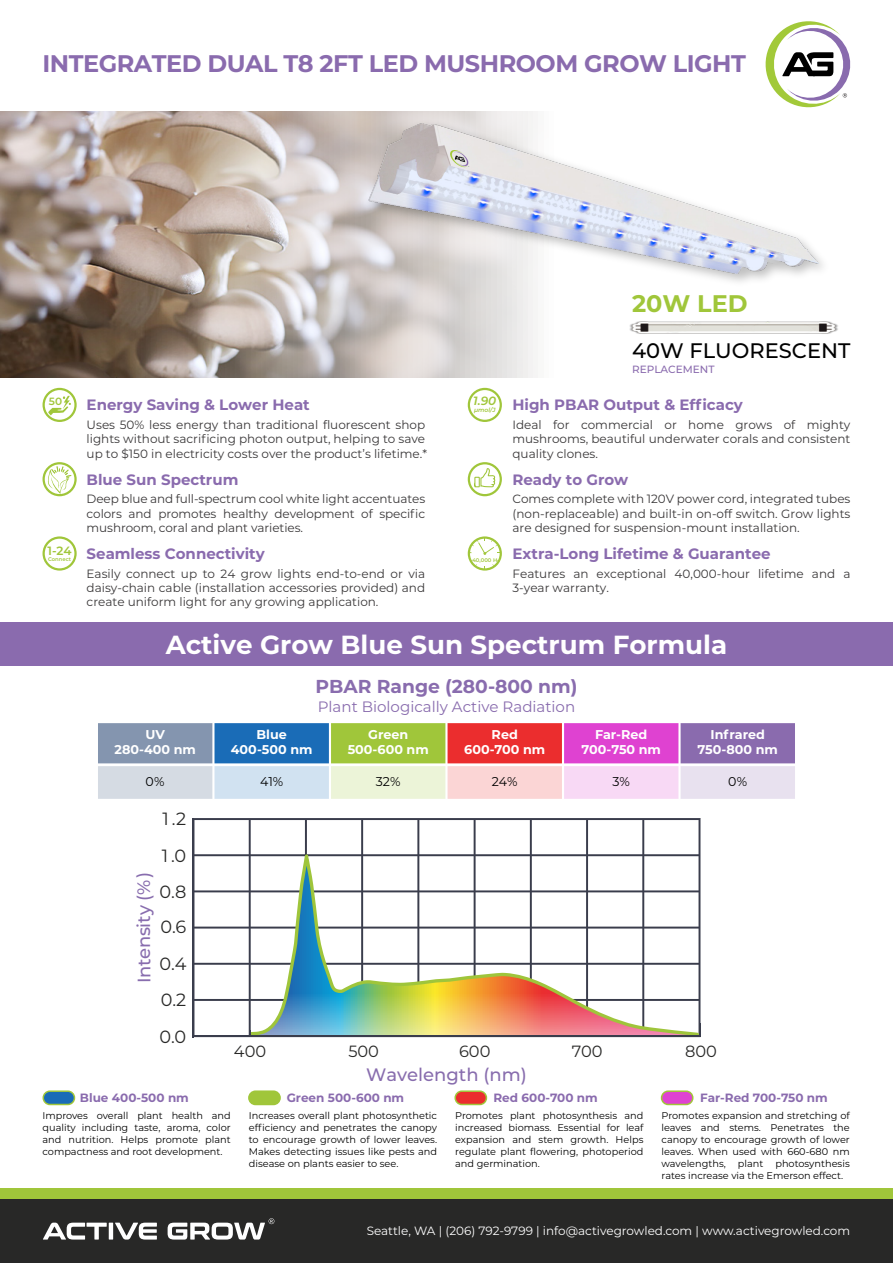
<style>
.page{position:relative;width:893px;height:1263px;background:#fff}
.page>*{position:absolute;margin:0;border:0;box-sizing:border-box;transform-origin:0 0}
.t1{font:700 26.1px "Montserrat";color:#fff}
.t2{font:700 24px "Montserrat";letter-spacing:-.02em;color:#8a6bae}
.t3{font:700 24px "Montserrat";color:#a0c63a}
.t4{font:500 21px "Montserrat";color:#000}
.t5{font:700 18.75px "Montserrat";color:#896cae}
.t6{font:500 18px "Montserrat";color:#886dae}
.t7{font:17.7px "Montserrat";color:#282827}
.t8{font:16.2px "Montserrat";color:#282827}
.t9{font:700 15px "Montserrat";color:#8a6bae}
.t10{font:15px "Montserrat";color:#896cae}
.t11{font:700 12.75px/15.3px "Montserrat";color:#fff;text-align:center}
.t12{font:12.75px "Montserrat";color:#000}
.t13{font:12px/14.4px "Montserrat";color:#3a3839;text-align:justify}
.t14{font:12px "Montserrat";color:#fff}
.t15{font:700 12px "Montserrat";color:#8a6bae}
.t16{font:italic 600 12px "Montserrat";color:#a0c63a}
.t17{font:600 12px "Montserrat";color:#a0c63a}
.t18{font:500 10.5px "Montserrat";color:#8a6bae}
.t19{font:600 10.5px "Montserrat";color:#a0c63a}
.t20{font:9.75px/12px "Montserrat";color:#000;text-align:justify}
.t21{font:italic 600 6px "Montserrat";color:#a0c63a}
.t22{font:600 5.25px "Montserrat";color:#a0c63a}
</style>
<div class="page">
<svg style="left:0;top:111px;width:538px;height:266px;background:#b4a79f"></svg>
<div style="left:0;top:1188px;width:893px;height:11px;background:#a0c63a"></div>
<div style="left:0;top:1199px;width:893px;height:64px;background:#282827"></div>
<svg style="left:43px;top:536px;width:34px;height:35px"></svg>
<svg style="left:43px;top:388px;width:34px;height:34px"></svg>
<svg style="left:468px;top:388px;width:34px;height:34px"></svg>
<svg style="left:468px;top:536px;width:34px;height:35px"></svg>
<img style="left:629px;top:321px;width:209px;height:13px">
<svg style="left:468px;top:462px;width:34px;height:34px"></svg>
<svg style="left:765px;top:21px;width:86px;height:87px"></svg>
<svg style="left:43px;top:1222px;width:64px;height:17px"></svg>
<hr style="left:109px;top:1222px;width:4px;height:17px;background:#fff">
<svg style="left:115px;top:1222px;width:42px;height:17px"></svg>
<svg style="left:168px;top:1218px;width:106px;height:21px"></svg>
<svg style="left:43px;top:462px;width:34px;height:34px"></svg>
<div style="left:0;top:623px;width:893px;height:43px;background:#8a6bae"></div>
<div style="left:43px;top:1091px;width:31px;height:13px;background:#1a6cb7;border-radius:7px"></div>
<div style="left:43px;top:1090px;width:32px;height:15px;border:2px solid #a0c63a;border-radius:7px"></div>
<div style="left:249px;top:1091px;width:31px;height:13px;background:#a0c63a;border-radius:7px"></div>
<div style="left:248px;top:1090px;width:33px;height:15px;border:2px solid #a0c63a;border-radius:7px"></div>
<div style="left:455px;top:1091px;width:31px;height:13px;background:#eb2d2e;border-radius:7px"></div>
<div style="left:454px;top:1090px;width:33px;height:15px;border:2px solid #a0c63a;border-radius:7px"></div>
<div style="left:662px;top:1091px;width:31px;height:13px;background:#df42d1;border-radius:7px"></div>
<div style="left:661px;top:1090px;width:32px;height:15px;border:2px solid #a0c63a;border-radius:7px"></div>
<div style="left:97px;top:722px;width:116px;height:43px;background:#8495af"></div>
<div style="left:213px;top:722px;width:117px;height:43px;background:#1a6cb7"></div>
<div style="left:330px;top:722px;width:116px;height:43px;background:#a0c63a"></div>
<div style="left:446px;top:722px;width:117px;height:43px;background:#eb2d2e"></div>
<div style="left:563px;top:722px;width:116px;height:43px;background:#df42d1"></div>
<div style="left:679px;top:722px;width:117px;height:43px;background:#8a6bae"></div>
<div style="left:97px;top:765px;width:116px;height:35px;background:#d5dbe3"></div>
<div style="left:213px;top:765px;width:117px;height:35px;background:#d1e2f1"></div>
<div style="left:330px;top:765px;width:116px;height:35px;background:#ecf4d8"></div>
<div style="left:446px;top:765px;width:117px;height:35px;background:#fbd5d5"></div>
<div style="left:563px;top:765px;width:116px;height:35px;background:#f8d9f5"></div>
<div style="left:679px;top:765px;width:117px;height:35px;background:#e8e1ef"></div>
<hr style="left:212px;top:721px;width:2px;height:80px;background:#fff">
<hr style="left:329px;top:721px;width:2px;height:80px;background:#fff">
<hr style="left:445px;top:721px;width:3px;height:80px;background:#fff">
<hr style="left:562px;top:721px;width:2px;height:80px;background:#fff">
<hr style="left:678px;top:721px;width:3px;height:80px;background:#fff">
<hr style="left:96px;top:763px;width:701px;height:3px;background:#fff">
<hr style="left:96px;top:721px;width:2px;height:80px;background:#fff">
<hr style="left:795px;top:721px;width:2px;height:80px;background:#fff">
<hr style="left:96px;top:721px;width:701px;height:2px;background:#fff">
<hr style="left:96px;top:799px;width:701px;height:3px;background:#fff">
<svg style="left:194px;top:818px;width:506px;height:217px"></svg>
<hr style="left:192px;top:818px;width:2px;height:219px;background:#3a3d4c">
<img style="left:247px;top:852px;width:454px;height:186px">
<hr style="left:192px;top:1035px;width:508px;height:2px;background:#3a3d4c">
<svg style="left:698px;top:1023px;width:2px;height:12px"></svg>
<img style="left:361px;top:114px;width:462px;height:177px">
<img style="left:369px;top:123px;width:449px;height:151px">
<h2 class="t2" style="left:43px;top:47px;width:705px">INTEGRATED DUAL T8 2FT LED MUSHROOM GROW LIGHT</h2>
<h2 class="t3" style="left:632px;top:286px;width:117px">20W LED</h2>
<h3 class="t4" style="left:632px;top:336px;width:220px">40W FLUORESCENT</h3>
<p class="t18" style="left:632px;top:362px;width:84px">REPLACEMENT</p>
<p class="t19" style="left:49px;top:394px;width:15px">50</p>
<p class="t16" style="left:473px;top:392px;width:25px">1.90</p>
<p class="t21" style="left:474px;top:405px;width:23px">µmol/J</p>
<p class="t9" style="left:87px;top:394px;width:225px">Energy Saving &amp; Lower Heat</p>
<p class="t9" style="left:512px;top:394px;width:232px">High PBAR Output &amp; Efficacy</p>
<p class="t17" style="left:48px;top:542px;width:25px">1-24</p>
<p class="t22" style="left:48px;top:555px;width:24px">Connect</p>
<p class="t13" style="left:87px;top:417px;width:342px;text-align:left">Uses 50% less energy than traditional fluorescent shop lights without sacrificing photon output, helping to save up to $150 in electricity costs over the product’s lifetime.*</p>
<p class="t9" style="left:87px;top:468px;width:153px">Blue Sun Spectrum</p>
<p class="t13" style="left:87px;top:491px;width:340px">Deep blue and full-spectrum cool white light accentuates colors and promotes healthy development of specific mushroom, coral and plant varieties.</p>
<p class="t13" style="left:512px;top:417px;width:339px">Ideal for commercial or home grows of mighty mushrooms, beautiful underwater corals and consistent quality clones.</p>
<p class="t9" style="left:512px;top:468px;width:117px">Ready to Grow</p>
<p class="t13" style="left:512px;top:491px;width:339px">Comes complete with 120V power cord, integrated tubes (non-replaceable) and built-in on-off switch. Grow lights are designed for suspension-mount installation.</p>
<p class="t9" style="left:87px;top:543px;width:180px">Seamless Connectivity</p>
<p class="t9" style="left:512px;top:543px;width:260px">Extra-Long Lifetime &amp; Guarantee</p>
<p class="t22" style="left:472px;top:556px;width:26px">40,000 H</p>
<p class="t13" style="left:87px;top:566px;width:340px">Easily connect up to 24 grow lights end-to-end or via daisy-chain cable (installation accessories provided) and create uniform light for any growing application.</p>
<p class="t13" style="left:512px;top:566px;width:339px">Features an exceptional 40,000-hour lifetime and a<br>3-year warranty.</p>
<h1 class="t1" style="left:166px;top:626px;width:563px">Active Grow Blue Sun Spectrum Formula</h1>
<h3 class="t5" style="left:315px;top:673px;width:264px">PBAR Range (280-800 nm)</h3>
<p class="t10" style="left:318px;top:696px;width:259px">Plant Biologically Active Radiation</p>
<p class="t11" style="left:114px;top:726px;width:83px">UV<br>280-400 nm</p>
<p class="t11" style="left:231px;top:726px;width:83px">Blue<br>400-500 nm</p>
<p class="t11" style="left:348px;top:726px;width:83px">Green<br>500-600 nm</p>
<p class="t11" style="left:464px;top:726px;width:82px">Red<br>600-700 nm</p>
<p class="t11" style="left:582px;top:726px;width:81px">Far-Red<br>700-750 nm</p>
<p class="t11" style="left:698px;top:726px;width:82px">Infrared<br>750-800 nm</p>
<p class="t12" style="left:145px;top:773px;width:21px">0%</p>
<p class="t12" style="left:260px;top:773px;width:25px">41%</p>
<p class="t12" style="left:376px;top:773px;width:26px">32%</p>
<p class="t12" style="left:492px;top:773px;width:27px">24%</p>
<p class="t12" style="left:612px;top:773px;width:19px">3%</p>
<p class="t12" style="left:728px;top:773px;width:21px">0%</p>
<h3 class="t7" style="left:163px;top:807px;width:25px">1.2</h3>
<h3 class="t7" style="left:162px;top:843px;width:26px">1.0</h3>
<h3 class="t6" style="left:131px;top:983px;width:113px;rotate:-90deg">nI net yt i s %( )</h3>
<h3 class="t7" style="left:160px;top:880px;width:28px">0.8</h3>
<h3 class="t7" style="left:161px;top:915px;width:27px">0.6</h3>
<h3 class="t7" style="left:160px;top:951px;width:28px">0.4</h3>
<h3 class="t7" style="left:161px;top:988px;width:27px">0.2</h3>
<h3 class="t7" style="left:160px;top:1024px;width:28px">0.0</h3>
<h3 class="t8" style="left:234px;top:1040px;width:34px">400</h3>
<h3 class="t8" style="left:348px;top:1040px;width:32px">500</h3>
<h3 class="t8" style="left:459px;top:1040px;width:33px">600</h3>
<h3 class="t8" style="left:572px;top:1040px;width:32px">700</h3>
<h3 class="t8" style="left:685px;top:1040px;width:33px">800</h3>
<h3 class="t6" style="left:366px;top:1062px;width:162px">Wavelength (nm)</h3>
<p class="t15" style="left:80px;top:1089px;width:110px">Blue 400-500 nm</p>
<p class="t15" style="left:287px;top:1089px;width:119px">Green 500-600 nm</p>
<p class="t15" style="left:493px;top:1089px;width:106px">Red 600-700 nm</p>
<p class="t15" style="left:700px;top:1089px;width:129px">Far-Red 700-750 nm</p>
<p class="t20" style="left:43px;top:1109px;width:190px">Improves overall plant health and quality including taste, aroma, color and nutrition. Helps promote plant compactness and root development.</p>
<p class="t20" style="left:249px;top:1109px;width:190px">Increases overall plant photosynthetic efficiency and penetrates the canopy to encourage growth of lower leaves.<br>Makes detecting issues like pests and disease on plants easier to see.</p>
<p class="t20" style="left:455px;top:1109px;width:190px">Promotes plant photosynthesis and increased biomass. Essential for leaf expansion and stem growth. Helps regulate plant flowering, photoperiod and germination.</p>
<p class="t20" style="left:662px;top:1109px;width:190px">Promotes expansion and stretching of leaves and stems. Penetrates the canopy to encourage growth of lower leaves. When used with 660-680 nm wavelengths, plant photosynthesis rates increase via the Emerson effect.</p>
<p class="t14" style="left:367px;top:1222px;width:485px">Seattle, WA | (206) 792-9799 | info@activegrowled.com | www.activegrowled.com</p>
</div>
